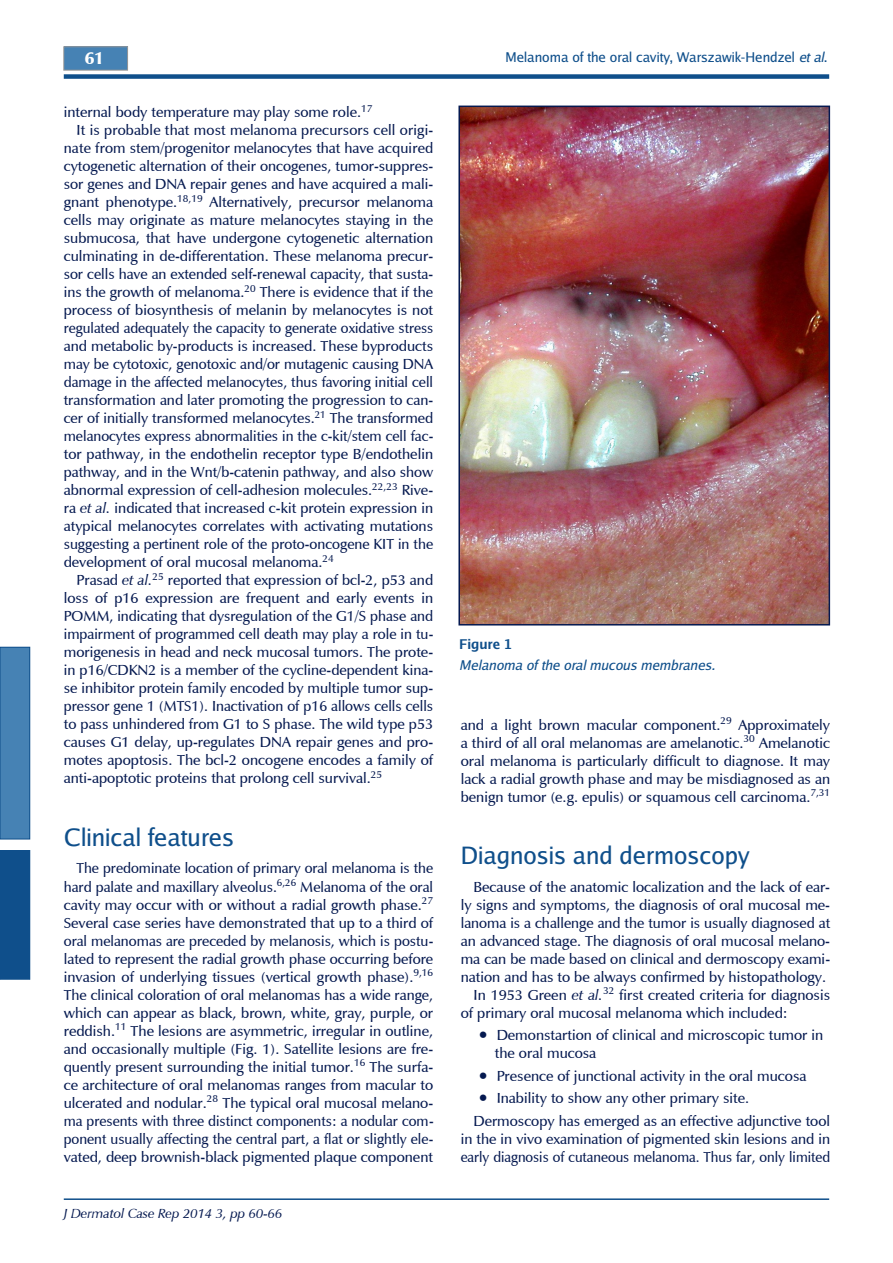
<style>
.page{position:relative;width:893px;height:1263px;background:#fff}
.page>*{position:absolute;margin:0;border:0;box-sizing:border-box;transform-origin:0 0}
.t1{font:24px "Luxi Sans";color:#0f4f8b}
.t2{font:700 18px "Mg Open Cosmetica";color:#fff}
.t3{font:15px/18px "Mg Open Cosmetica";color:#051950}
.t4{font:15px/18px "Mg Open Cosmetica";color:#051950;text-align:justify;scale:.96 1}
.t5{font:15px "Mg Open Cosmetica";color:#051950;scale:.95 1}
.t6{font:13.5px "Luxi Sans";color:#0f4f8b}
.t7{font:italic 13.5px "Luxi Sans";color:#0f4f8b}
.t8{font:italic 13.5px "Mg Open Cosmetica";color:#051950}
.t9{font:700 13.5px "Luxi Sans";color:#0f4f8b}
.s1{font-style:italic}
</style>
<div class="page">
<div style="left:64px;top:74px;width:765px;height:5px;background:#0f4f8b"></div>
<hr style="left:64px;top:1198px;width:765px;height:2px;background:#0f4f8b">
<div style="left:0;top:850px;width:30px;height:129px;background:#0f4f8b"></div>
<div style="left:0;top:647px;width:30px;height:192px;background:#4682b4"></div>
<div style="left:0;top:647px;width:30px;height:192px;border:1px solid #0f4f8b"></div>
<div style="left:64px;top:47px;width:64px;height:23px;background:#4682b4"></div>
<div style="left:64px;top:47px;width:64px;height:23px;border:1px solid #969696"></div>
<img style="left:461px;top:109px;width:366px;height:513px">
<div style="left:458px;top:106px;width:372px;height:519px;border:2px solid #051950"></div>
<p class="t2" style="left:85px;top:47px;width:21px">61</p>
<p class="t3" style="left:64px;top:104px;width:310px">internal body temperature may play some role.<sup>17</sup></p>
<p class="t3" style="left:77px;top:122px;width:358px">It is probable that most melanoma precursors cell origi-</p>
<p class="t3" style="left:64px;top:140px;width:371px">nate from stem/progenitor melanocytes that have acquired</p>
<p class="t3" style="left:64px;top:158px;width:371px">cytogenetic alternation of their oncogenes, tumor-suppres-</p>
<p class="t3" style="left:64px;top:176px;width:371px">sor genes and DNA repair genes and have acquired a mali-</p>
<p class="t3" style="left:64px;top:194px;width:371px">gnant phenotype.<sup>18,19</sup> Alternatively, precursor melanoma</p>
<p class="t3" style="left:64px;top:212px;width:371px">cells may originate as mature melanocytes staying in the</p>
<p class="t3" style="left:64px;top:230px;width:371px">submucosa, that have undergone cytogenetic alternation</p>
<p class="t3" style="left:64px;top:248px;width:371px">culminating in de-differentation. These melanoma precur-</p>
<p class="t3" style="left:64px;top:266px;width:371px">sor cells have an extended self-renewal capacity, that susta-</p>
<p class="t3" style="left:64px;top:284px;width:371px">ins the growth of melanoma.<sup>20</sup> There is evidence that if the</p>
<p class="t3" style="left:64px;top:302px;width:371px">process of biosynthesis of melanin by melanocytes is not</p>
<p class="t5" style="left:64px;top:320px;width:390px">regulated adequately the capacity to generate oxidative stress</p>
<p class="t3" style="left:64px;top:338px;width:371px">and metabolic by-products is increased. These byproducts</p>
<p class="t3" style="left:64px;top:356px;width:371px">may be cytotoxic, genotoxic and/or mutagenic causing DNA</p>
<p class="t4" style="left:64px;top:374px;width:386px">damage in the affected melanocytes, thus favoring initial cell</p>
<p class="t3" style="left:64px;top:392px;width:371px">transformation and later promoting the progression to can-</p>
<p class="t3" style="left:64px;top:410px;width:371px">cer of initially transformed melanocytes.<sup>21</sup> The transformed</p>
<p class="t3" style="left:64px;top:428px;width:371px">melanocytes express abnormalities in the c-kit/stem cell fac-</p>
<p class="t3" style="left:64px;top:446px;width:371px">tor pathway, in the endothelin receptor type B/endothelin</p>
<p class="t3" style="left:64px;top:464px;width:371px">pathway, and in the Wnt/b-catenin pathway, and also show</p>
<p class="t3" style="left:64px;top:482px;width:371px">abnormal expression of cell-adhesion molecules.<sup>22,23</sup> Rive-</p>
<p class="t3" style="left:64px;top:500px;width:371px">ra <span class="s1">et al.</span> indicated that increased c-kit protein expression in</p>
<p class="t3" style="left:64px;top:518px;width:371px">atypical melanocytes correlates with activating mutations</p>
<p class="t3" style="left:64px;top:536px;width:371px">suggesting a pertinent role of the proto-oncogene KIT in the</p>
<p class="t3" style="left:64px;top:554px;width:272px">development of oral mucosal melanoma.<sup>24</sup></p>
<p class="t3" style="left:77px;top:572px;width:358px">Prasad <span class="s1">et al.</span><sup>25</sup> reported that expression of bcl-2, p53 and</p>
<p class="t3" style="left:64px;top:590px;width:371px">loss of p16 expression are frequent and early events in</p>
<p class="t3" style="left:64px;top:608px;width:371px">POMM, indicating that dysregulation of the G1/S phase and</p>
<p class="t3" style="left:64px;top:626px;width:371px">impairment of programmed cell death may play a role in tu-</p>
<p class="t3" style="left:64px;top:644px;width:371px">morigenesis in head and neck mucosal tumors. The prote-</p>
<p class="t3" style="left:64px;top:662px;width:371px">in p16/CDKN2 is a member of the cycline-dependent kina-</p>
<p class="t3" style="left:64px;top:680px;width:371px">se inhibitor protein family encoded by multiple tumor sup-</p>
<p class="t3" style="left:64px;top:698px;width:371px">pressor gene 1 (MTS1). Inactivation of p16 allows cells cells</p>
<p class="t3" style="left:64px;top:716px;width:371px">to pass unhindered from G1 to S phase. The wild type p53</p>
<p class="t3" style="left:64px;top:734px;width:371px">causes G1 delay, up-regulates DNA repair genes and pro-</p>
<p class="t3" style="left:64px;top:752px;width:371px">motes apoptosis. The bcl-2 oncogene encodes a family of</p>
<p class="t3" style="left:64px;top:770px;width:320px">anti-apoptotic proteins that prolong cell survival.<sup>25</sup></p>
<h1 class="t1" style="left:64px;top:828px;width:172px">Clinical features</h1>
<p class="t4" style="left:64px;top:860px;width:387px;text-indent:13px">The predominate location of primary oral melanoma is the hard palate and maxillary alveolus.<sup>6,26</sup> Melanoma of the oral cavity may occur with or without a radial growth phase.<sup>27<br></sup>Several case series have demonstrated that up to a third of oral melanomas are preceded by melanosis, which is postu&shy;lated to represent the radial growth phase occurring before invasion of underlying tissues (vertical growth phase).<sup>9,16<br></sup>The clinical coloration of oral melanomas has a wide range, which can appear as black, brown, white, gray, purple, or reddish.<sup>11</sup> The lesions are asymmetric, irregular in outline, and occasionally multiple (Fig. 1). Satellite lesions are fre&shy;quently present surrounding the initial tumor.<sup>16</sup> The surfa&shy;ce architecture of oral melanomas ranges from macular to ulcerated and nodular.<sup>28</sup> The typical oral mucosal melano&shy;ma presents with three distinct components: a nodular com&shy;ponent usually affecting the central part, a flat or slightly ele&shy;vated, deep brownish-black pigmented plaque component</p>
<p class="t8" style="left:64px;top:1205px;width:220px">J Dermatol Case Rep 2014 3, pp 60-66</p>
<p class="t6" style="left:506px;top:52px;width:324px">Melanoma of the oral cavity, Warszawik-Hendzel <span class="s1">et al</span>.</p>
<p class="t9" style="left:459px;top:640px;width:54px">Figure 1</p>
<p class="t7" style="left:459px;top:660px;width:258px">Melanoma of the oral mucous membranes.</p>
<p class="t3" style="left:461px;top:716px;width:371px;text-align:justify">and a light brown macular component.<sup>29</sup> Approximately a third of all oral melanomas are amelanotic.<sup>30</sup> Amelanotic oral melanoma is particularly difficult to diagnose. It may lack a radial growth phase and may be misdiagnosed as an benign tumor (e.g. epulis) or squamous cell carcinoma.<sup>7,31</sup></p>
<h1 class="t1" style="left:461px;top:847px;width:291px">Diagnosis and dermoscopy</h1>
<p class="t3" style="left:473px;top:878px;width:358px">Because of the anatomic localization and the lack of ear-</p>
<p class="t3" style="left:461px;top:896px;width:371px">ly signs and symptoms, the diagnosis of oral mucosal me-</p>
<p class="t3" style="left:461px;top:914px;width:371px">lanoma is a challenge and the tumor is usually diagnosed at</p>
<p class="t3" style="left:461px;top:932px;width:371px">an advanced stage. The diagnosis of oral mucosal melano-</p>
<p class="t3" style="left:461px;top:950px;width:371px">ma can be made based on clinical and dermoscopy exami-</p>
<p class="t3" style="left:461px;top:968px;width:367px">nation and has to be always confirmed by histopathology.</p>
<p class="t3" style="left:473px;top:986px;width:358px">In 1953 Green <span class="s1">et al.</span><sup>32</sup> first created criteria for diagnosis</p>
<p class="t3" style="left:461px;top:1004px;width:328px">of primary oral mucosal melanoma which included:</p>
<p class="t3" style="left:495px;top:1026px;width:330px;text-indent:-17px">• Demonstartion of clinical and microscopic tumor in the oral mucosa</p>
<p class="t3" style="left:478px;top:1067px;width:330px">• Presence of junctional activity in the oral mucosa</p>
<p class="t3" style="left:473px;top:1086px;width:358px;line-height:23.1px">• Inability to show any other primary site.<br>Dermoscopy has emerged as an effective adjunctive tool</p>
<p class="t3" style="left:461px;top:1130px;width:371px">in the in vivo examination of pigmented skin lesions and in early diagnosis of cutaneous melanoma. Thus far, only limited</p>
</div>
